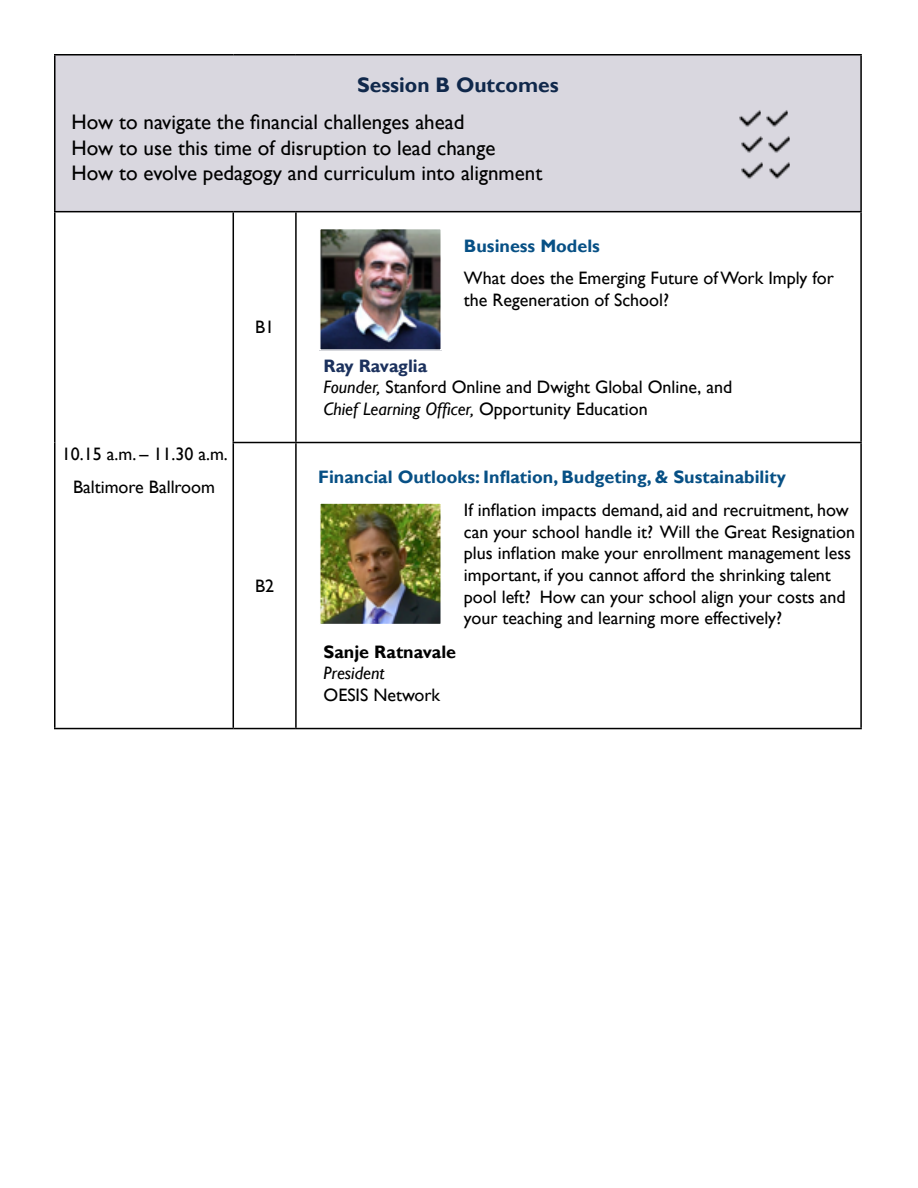
<style>
.page{position:relative;width:918px;height:1188px;background:#fff}
.page>*{position:absolute;margin:0;border:0;box-sizing:border-box;transform-origin:0 0}
.t1{font:21px/25.8px "Gill Sans";color:#000}
.t2{font:700 21px "Gill Sans";color:#10284b}
.t3{font:18px/21.6px "Gill Sans";color:#000}
.t4{font:700 18px "Gill Sans";color:#075085}
.t5{font:700 18px "Gill Sans";color:#000}
.t6{font:italic 18px "Gill Sans";color:#000}
.s1{font-weight:700;color:#1b315d}
.s2{font-style:italic}
</style>
<div class="page">
<div style="left:55px;top:55px;width:806px;height:157px;background:#d9d7df"></div>
<svg style="left:234px;top:212px;width:626px;height:516px"></svg>
<hr style="left:54px;top:54px;width:179px;height:2px;background:#000">
<hr style="left:54px;top:55px;width:2px;height:156px;background:#000">
<hr style="left:233px;top:54px;width:63px;height:2px;background:#000">
<hr style="left:296px;top:54px;width:566px;height:2px;background:#000">
<hr style="left:860px;top:55px;width:2px;height:156px;background:#000">
<hr style="left:54px;top:211px;width:179px;height:1px;background:#000">
<hr style="left:54px;top:212px;width:2px;height:231px;background:#000">
<hr style="left:233px;top:211px;width:63px;height:1px;background:#000">
<hr style="left:233px;top:212px;width:1px;height:230px;background:#000">
<hr style="left:296px;top:211px;width:566px;height:1px;background:#000">
<hr style="left:295px;top:212px;width:2px;height:230px;background:#000">
<hr style="left:860px;top:212px;width:2px;height:230px;background:#000">
<hr style="left:54px;top:443px;width:2px;height:285px;background:#000">
<hr style="left:233px;top:442px;width:63px;height:1px;background:#000">
<hr style="left:233px;top:443px;width:1px;height:285px;background:#000">
<hr style="left:296px;top:442px;width:566px;height:1px;background:#000">
<hr style="left:295px;top:443px;width:2px;height:285px;background:#000">
<hr style="left:860px;top:443px;width:2px;height:285px;background:#000">
<hr style="left:54px;top:728px;width:179px;height:1px;background:#000">
<hr style="left:233px;top:728px;width:63px;height:1px;background:#000">
<hr style="left:296px;top:728px;width:566px;height:1px;background:#000">
<img style="left:740px;top:110px;width:20px;height:17px">
<img style="left:767px;top:110px;width:21px;height:17px">
<img style="left:741px;top:136px;width:21px;height:17px">
<img style="left:769px;top:136px;width:21px;height:17px">
<img style="left:742px;top:162px;width:20px;height:17px">
<img style="left:769px;top:162px;width:21px;height:17px">
<img style="left:322px;top:231px;width:117px;height:117px">
<div style="left:319px;top:228px;width:123px;height:123px;border:2px solid #fff"></div>
<img style="left:322px;top:505px;width:117px;height:117px">
<div style="left:319px;top:502px;width:123px;height:123px;border:2px solid #fff"></div>
<p class="t2" style="left:357px;top:72px;width:203px">Session B Outcomes</p>
<p class="t1" style="left:72px;top:109px;width:472px">How to navigate the financial challenges ahead<br>How to use this time of disruption to lead change<br>How to evolve pedagogy and curriculum into alignment</p>
<p class="t3" style="left:255px;top:317px;width:21px">B1</p>
<p class="t3" style="left:62px;top:437px;width:167px;line-height:33.6px;text-align:center">10.15 a.m. – 11.30 a.m.<br>Baltimore Ballroom</p>
<p class="t3" style="left:255px;top:575px;width:21px">B2</p>
<p class="t4" style="left:464px;top:235px;width:138px">Business Models</p>
<p class="t3" style="left:464px;top:268px;width:371px">What does the Emerging Future of Work Imply for the Regeneration of School?</p>
<p class="t3" style="left:324px;top:355px;width:410px"><span class="s1">Ray Ravaglia<br></span><span class="s2">Founder,</span> Stanford Online and Dwight Global Online, and<br><span class="s2">Chief Learning Officer,</span> Opportunity Education</p>
<p class="t4" style="left:318px;top:466px;width:469px">Financial Outlooks: Inflation, Budgeting, &amp; Sustainability</p>
<p class="t3" style="left:464px;top:500px;width:393px">If inflation impacts demand, aid and recruitment, how can your school handle it? Will the Great Resignation plus inflation make your enrollment management less important, if you cannot afford the shrinking talent pool left? How can your school align your costs and your teaching and learning more effectively?</p>
<p class="t5" style="left:324px;top:641px;width:134px">Sanje Ratnavale</p>
<p class="t6" style="left:324px;top:663px;width:62px">President</p>
<p class="t3" style="left:324px;top:684px;width:118px">OESIS Network</p>
</div>
